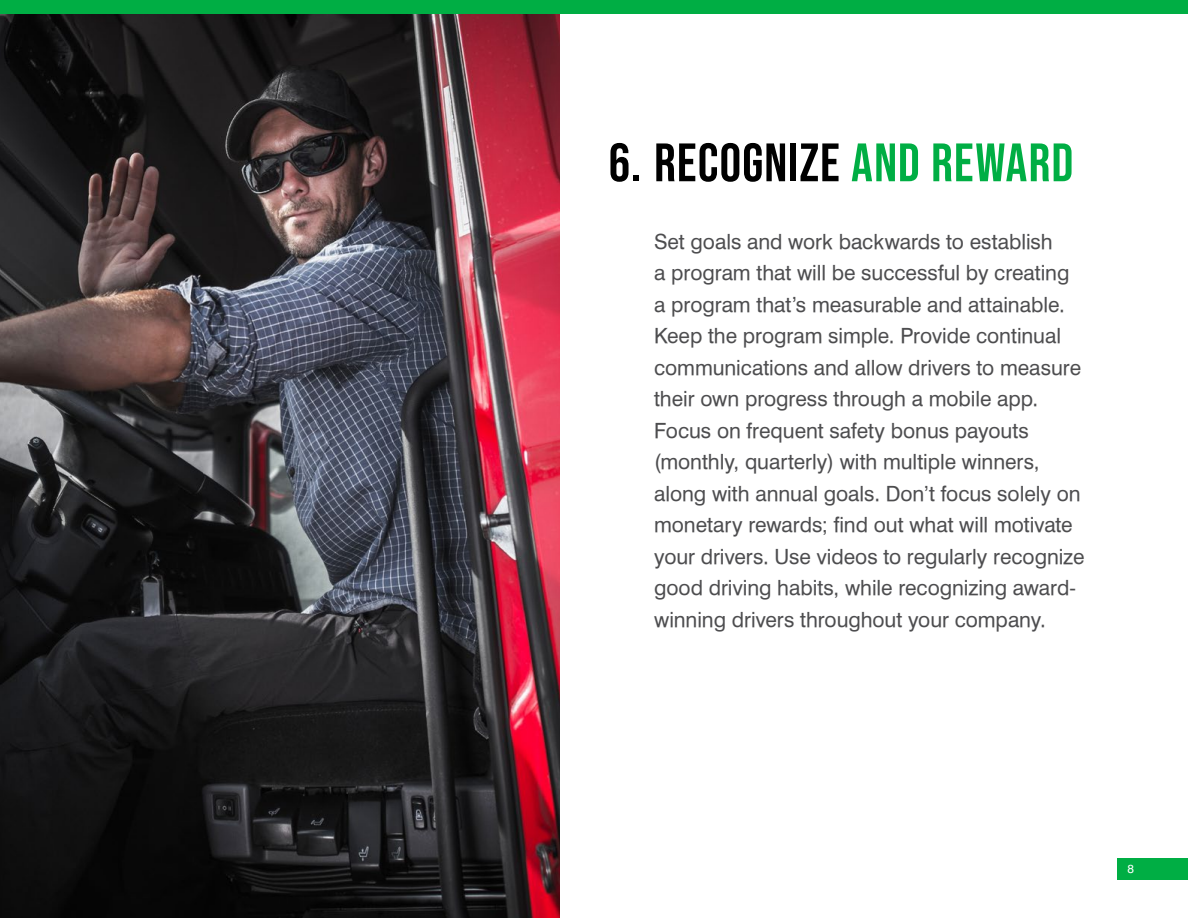
<style>
.page{position:relative;width:1188px;height:918px;background:#fff}
.page>*{position:absolute;margin:0;border:0;box-sizing:border-box;transform-origin:0 0}
.t1{font:54px "Bebas Neue";letter-spacing:.02em;color:#000}
.t2{font:21px/31.5px "Halvett";letter-spacing:-.005em;color:#4d4d4f}
.t3{font:12px "Halvett";color:#fff}
.s1{color:#00ae44}
</style>
<div class="page">
<div style="left:1118px;top:858px;width:70px;height:22px;background:#00ae44"></div>
<img style="left:0;top:13px;width:559px;height:905px">
<div style="left:0;top:0;width:1188px;height:13px;background:#00ae44"></div>
<h1 class="t1" style="left:609px;top:132px;width:466px">6. RECOGNIZE <span class="s1">AND REWARD</span></h1>
<p class="t2" style="left:654px;top:226px;width:432px">Set goals and work backwards to establish<br>a program that will be successful by creating a program that’s measurable and attainable.<br>Keep the program simple. Provide continual communications and allow drivers to measure their own progress through a mobile app.<br>Focus on frequent safety bonus payouts (monthly, quarterly) with multiple winners, along with annual goals. Don’t focus solely on monetary rewards; find out what will motivate your drivers. Use videos to regularly recognize good driving habits, while recognizing award&shy;winning drivers throughout your company.</p>
<p class="t3" style="left:1127px;top:862px;width:8px">8</p>
</div>
